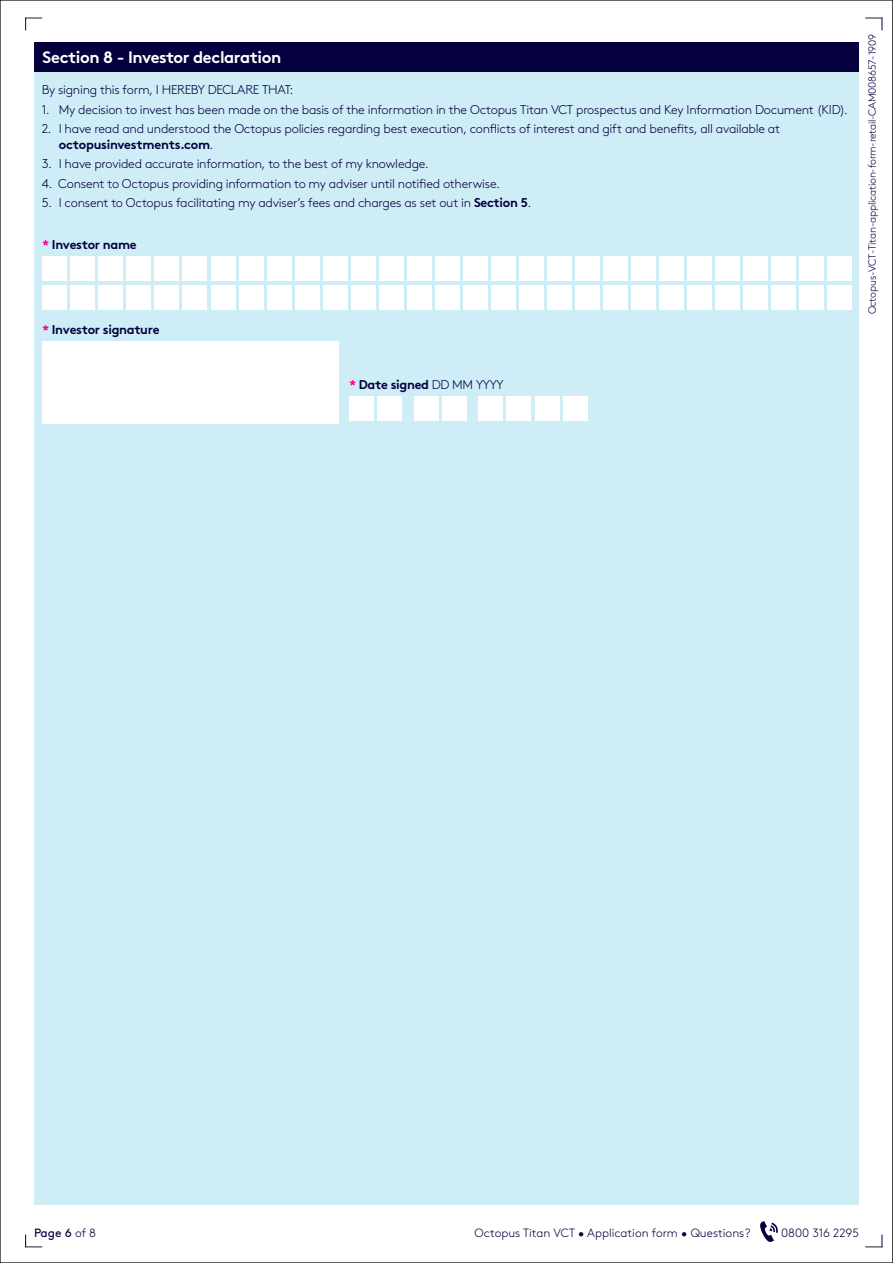
<style>
.page{position:relative;width:893px;height:1263px;background:#fff}
.page>*{position:absolute;margin:0;border:0;box-sizing:border-box;transform-origin:0 0}
.oct_form_section_hea{font:700 16.5px "Brown";letter-spacing:-.025em;color:#fff}
.oct_form_body{font:300 12.75px/15.3px "Brown";letter-spacing:-.02em;color:#04003e}
.oct_form_question_le{font:700 12.75px "Brown";letter-spacing:-.025em;color:#04003e}
.t1{font:300 12px "Brown";color:#04003e}
.t2{font:12px "Brown";color:#04003e}
.oct_form_body-2{font:300 10.5px "Brown";letter-spacing:-.025em;color:#04003e}
.s1{font-weight:700}
.s2{color:#ed028a}
.s3{font-weight:300}
</style>
<div class="page">
<svg style="left:25px;top:18px;width:17px;height:12px"></svg>
<svg style="left:25px;top:1234px;width:17px;height:13px"></svg>
<svg style="left:865px;top:18px;width:18px;height:12px"></svg>
<svg style="left:865px;top:1234px;width:18px;height:13px"></svg>
<svg style="left:760px;top:1221px;width:18px;height:21px"></svg>
<div style="left:34px;top:42px;width:825px;height:1163px;background:#cfedf7"></div>
<div style="left:34px;top:42px;width:825px;height:29px;background:#04003e"></div>
<div style="left:351px;top:256px;width:24px;height:24px;background:#fff"></div>
<div style="left:351px;top:286px;width:24px;height:24px;background:#fff"></div>
<div style="left:631px;top:256px;width:25px;height:24px;background:#fff"></div>
<div style="left:631px;top:286px;width:25px;height:24px;background:#fff"></div>
<div style="left:799px;top:256px;width:25px;height:24px;background:#fff"></div>
<div style="left:799px;top:286px;width:25px;height:24px;background:#fff"></div>
<div style="left:519px;top:256px;width:25px;height:24px;background:#fff"></div>
<div style="left:519px;top:286px;width:25px;height:24px;background:#fff"></div>
<div style="left:687px;top:256px;width:25px;height:24px;background:#fff"></div>
<div style="left:687px;top:286px;width:25px;height:24px;background:#fff"></div>
<div style="left:407px;top:256px;width:24px;height:24px;background:#fff"></div>
<div style="left:407px;top:286px;width:24px;height:24px;background:#fff"></div>
<div style="left:575px;top:256px;width:25px;height:24px;background:#fff"></div>
<div style="left:575px;top:286px;width:25px;height:24px;background:#fff"></div>
<div style="left:743px;top:256px;width:25px;height:24px;background:#fff"></div>
<div style="left:743px;top:286px;width:25px;height:24px;background:#fff"></div>
<div style="left:463px;top:256px;width:25px;height:24px;background:#fff"></div>
<div style="left:463px;top:286px;width:25px;height:24px;background:#fff"></div>
<div style="left:603px;top:256px;width:25px;height:24px;background:#fff"></div>
<div style="left:603px;top:286px;width:25px;height:24px;background:#fff"></div>
<div style="left:771px;top:256px;width:25px;height:24px;background:#fff"></div>
<div style="left:771px;top:286px;width:25px;height:24px;background:#fff"></div>
<div style="left:491px;top:256px;width:25px;height:24px;background:#fff"></div>
<div style="left:491px;top:286px;width:25px;height:24px;background:#fff"></div>
<div style="left:379px;top:256px;width:24px;height:24px;background:#fff"></div>
<div style="left:379px;top:286px;width:24px;height:24px;background:#fff"></div>
<div style="left:547px;top:256px;width:25px;height:24px;background:#fff"></div>
<div style="left:547px;top:286px;width:25px;height:24px;background:#fff"></div>
<div style="left:715px;top:256px;width:25px;height:24px;background:#fff"></div>
<div style="left:715px;top:286px;width:25px;height:24px;background:#fff"></div>
<div style="left:435px;top:256px;width:25px;height:24px;background:#fff"></div>
<div style="left:435px;top:286px;width:25px;height:24px;background:#fff"></div>
<div style="left:43px;top:256px;width:24px;height:24px;background:#fff"></div>
<div style="left:43px;top:286px;width:24px;height:24px;background:#fff"></div>
<div style="left:323px;top:256px;width:24px;height:24px;background:#fff"></div>
<div style="left:323px;top:286px;width:24px;height:24px;background:#fff"></div>
<div style="left:211px;top:256px;width:24px;height:24px;background:#fff"></div>
<div style="left:211px;top:286px;width:24px;height:24px;background:#fff"></div>
<div style="left:99px;top:256px;width:24px;height:24px;background:#fff"></div>
<div style="left:99px;top:286px;width:24px;height:24px;background:#fff"></div>
<div style="left:267px;top:256px;width:24px;height:24px;background:#fff"></div>
<div style="left:267px;top:286px;width:24px;height:24px;background:#fff"></div>
<div style="left:155px;top:256px;width:24px;height:24px;background:#fff"></div>
<div style="left:155px;top:286px;width:24px;height:24px;background:#fff"></div>
<div style="left:295px;top:256px;width:24px;height:24px;background:#fff"></div>
<div style="left:295px;top:286px;width:24px;height:24px;background:#fff"></div>
<div style="left:183px;top:256px;width:24px;height:24px;background:#fff"></div>
<div style="left:183px;top:286px;width:24px;height:24px;background:#fff"></div>
<div style="left:71px;top:256px;width:24px;height:24px;background:#fff"></div>
<div style="left:71px;top:286px;width:24px;height:24px;background:#fff"></div>
<div style="left:239px;top:256px;width:24px;height:24px;background:#fff"></div>
<div style="left:239px;top:286px;width:24px;height:24px;background:#fff"></div>
<div style="left:127px;top:256px;width:24px;height:24px;background:#fff"></div>
<div style="left:127px;top:286px;width:24px;height:24px;background:#fff"></div>
<div style="left:659px;top:256px;width:25px;height:24px;background:#fff"></div>
<div style="left:659px;top:286px;width:25px;height:24px;background:#fff"></div>
<div style="left:827px;top:256px;width:25px;height:24px;background:#fff"></div>
<div style="left:827px;top:286px;width:25px;height:24px;background:#fff"></div>
<div style="left:43px;top:341px;width:296px;height:82px;background:#fff"></div>
<div style="left:349px;top:396px;width:25px;height:25px;background:#fff"></div>
<div style="left:535px;top:396px;width:24px;height:25px;background:#fff"></div>
<div style="left:414px;top:396px;width:25px;height:25px;background:#fff"></div>
<div style="left:479px;top:396px;width:24px;height:25px;background:#fff"></div>
<div style="left:507px;top:396px;width:24px;height:25px;background:#fff"></div>
<div style="left:377px;top:396px;width:25px;height:25px;background:#fff"></div>
<div style="left:563px;top:396px;width:24px;height:25px;background:#fff"></div>
<div style="left:442px;top:396px;width:25px;height:25px;background:#fff"></div>
<svg style="left:892px;top:0;width:1px;height:1263px"></svg>
<p class="oct_form_section_hea" style="left:43px;top:44px;width:240px">Section 8 - Investor declaration</p>
<p class="oct_form_body" style="left:42px;top:81px;width:253px">By signing this form, I HEREBY DECLARE THAT:</p>
<p class="oct_form_body" style="left:42px;top:101px;width:807px">1. My decision to invest has been made on the basis of the information in the Octopus Titan VCT prospectus and Key Information Document (KID).</p>
<p class="oct_form_body" style="left:59px;top:120px;width:723px;text-indent:-17px">2. I have read and understood the Octopus policies regarding best execution, conflicts of interest and gift and benefits, all available at <span class="s1">octopusinvestments.com</span>.</p>
<p class="oct_form_body" style="left:42px;top:155px;width:388px">3. I have provided accurate information, to the best of my knowledge.</p>
<p class="oct_form_body" style="left:42px;top:175px;width:460px">4. Consent to Octopus providing information to my adviser until notified otherwise.</p>
<p class="oct_form_body" style="left:42px;top:194px;width:491px">5. I consent to Octopus facilitating my adviser’s fees and charges as set out in <span class="s1">Section 5</span>.</p>
<p class="oct_form_question_le" style="left:43px;top:234px;width:96px"><span class="s2">*</span> Investor name</p>
<p class="oct_form_question_le" style="left:42px;top:319px;width:119px"><span class="s2">*</span> Investor signature</p>
<p class="oct_form_question_le" style="left:349px;top:374px;width:156px"><span class="s2">*</span> Date signed <span class="s3">DD MM YYYY</span></p>
<p class="oct_form_body-2" style="left:865px;top:314px;width:282px;rotate:-90deg">Octopus-VCT-Titan-application-form-retail-CAM008657-1909</p>
<p class="t2" style="left:34px;top:1224px;width:64px">Page 6 <span class="s3">of 8</span></p>
<p class="t1" style="left:475px;top:1224px;width:277px">Octopus Titan VCT • Application form • Questions?</p>
<p class="t1" style="left:781px;top:1224px;width:79px">0800 316 2295</p>
</div>
